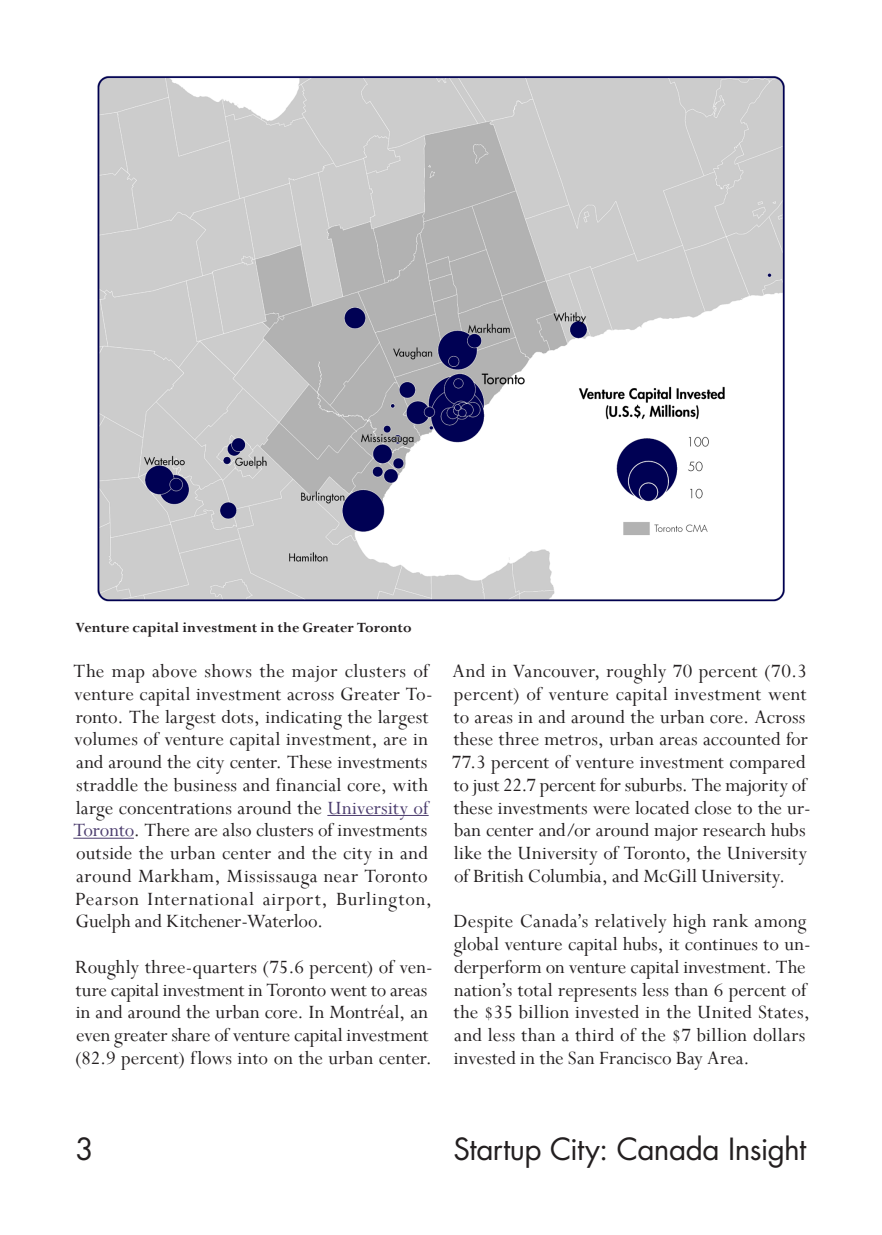
<style>
.page{position:relative;width:882px;height:1235px;background:#fff}
.page>*{position:absolute;margin:0;border:0;box-sizing:border-box;transform-origin:0 0}
.t1{font:29.75px "Futura Std";letter-spacing:-.02em;color:#231f20}
.MPI_Report_Body_Text{font:21px/22.8px "Perpetua";letter-spacing:.005em;color:#231f20}
.MPI_Report_Image_Cap{font:700 15.75px "Perpetua";letter-spacing:.005em;color:#231f20}
.s1{color:#4b3c6d}
</style>
<div class="page">
<hr style="left:327px;top:815px;width:102px;height:1px;background:#4b3c6d">
<hr style="left:73px;top:838px;width:61px;height:1px;background:#4b3c6d">
<img style="left:97px;top:76px;width:688px;height:526px">
<p class="MPI_Report_Image_Cap" style="left:76px;top:617px;width:337px">Venture capital investment in the Greater Toronto</p>
<p class="MPI_Report_Body_Text" style="left:73px;top:659px;width:361px">The map above shows the major clusters of venture capital investment across Greater To&shy;ronto. The largest dots, indicating the largest volumes of venture capital investment, are in and around the city center. These investments straddle the business and financial core, with large concentrations around the <span class="s1">University of Toronto</span>. There are also clusters of investments outside the urban center and the city in and around Markham, Mississauga near Toronto Pearson International airport, Burlington, Guelph and Kitchener-Waterloo.</p>
<p class="MPI_Report_Body_Text" style="left:75px;top:955px;width:359px">Roughly three-quarters (75.6 percent) of ven&shy;ture capital investment in Toronto went to areas in and around the urban core. In Montréal, an even greater share of venture capital investment (82.9 percent) flows into on the urban center.</p>
<p class="MPI_Report_Body_Text" style="left:452px;top:659px;width:361px">And in Vancouver, roughly 70 percent (70.3 percent) of venture capital investment went to areas in and around the urban core. Across these three metros, urban areas accounted for 77.3 percent of venture investment compared to just 22.7 percent for suburbs. The majority of these investments were located close to the ur&shy;ban center and/or around major research hubs like the University of Toronto, the University of British Columbia, and McGill University.</p>
<p class="MPI_Report_Body_Text" style="left:453px;top:910px;width:359px">Despite Canada’s relatively high rank among global venture capital hubs, it continues to un&shy;derperform on venture capital investment. The nation’s total represents less than 6 percent of the $35 billion invested in the United States, and less than a third of the $7 billion dollars invested in the San Francisco Bay Area.</p>
<p class="t1" style="left:76px;top:1130px;width:20px">3</p>
<h1 class="t1" style="left:454px;top:1130px;width:354px">Startup City: Canada Insight</h1>
</div>
